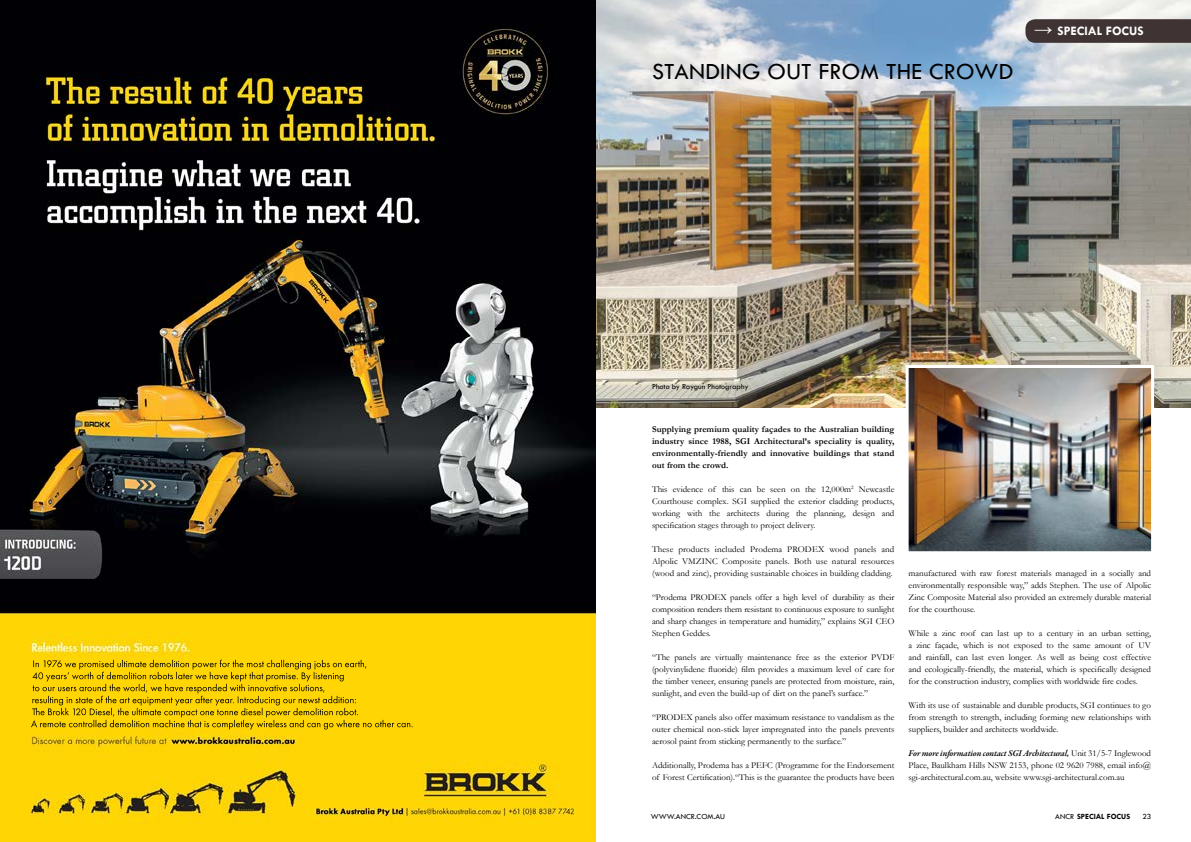
<style>
.page{position:relative;width:1191px;height:842px;background:#fff}
.page>*{position:absolute;margin:0;border:0;box-sizing:border-box;transform-origin:0 0}
.t1{font:24px "Tw Cen";letter-spacing:.01em;color:#000}
.t2{font:700 13px "Tw Cen";color:#fff}
.t3{font:9px/12px "Garamond";color:#000;text-align:justify}
.t4{font:700 9px/12px "Garamond";letter-spacing:.01em;color:#000;text-align:justify}
.t5{font:italic 600 9px "Garamond Premr Pro";letter-spacing:-.015em;color:#000}
.t6{font:8px "Tw Cen";color:#000}
.t7{font:700 8px "Tw Cen";color:#000}
.s1{font-family:"Garamond";font-weight:400;font-size:18.4px}
.s2{font-family:"Garamond";font-weight:400;font-style:normal}
.s3{font-weight:400}
</style>
<div class="page">
<img style="left:595px;top:0;width:596px;height:408px">
<img style="left:904px;top:363px;width:251px;height:189px">
<svg style="left:1025px;top:19px;width:166px;height:24px;background:#433938"></svg>
<img style="left:0;top:0;width:595px;height:838px">
<hr style="left:0;top:838px;width:595px;height:4px;background:#fed403">
<h1 class="t1" style="left:652px;top:57px;width:343px">STANDING OUT FROM THE CROWD</h1>
<h2 class="t2" style="left:1034px;top:23px;width:111px"><span class="s1">→</span> SPECIAL FOCUS</h2>
<h2 class="t2" style="left:1065px;top:23px;width:109px">SPECIAL FOCUS <span class="s1">←</span></h2>
<p class="t6" style="left:652px;top:382px;width:98px">PHOTO BY RAYGUN PHOTOGRAPHY</p>
<p class="t4" style="left:652px;top:423px;width:244px">Supplying premium quality façades to the Australian building industry since 1988, SGI Architectural’s speciality is quality, environmentally-friendly and innovative buildings that stand out from the crowd.</p>
<p class="t3" style="left:652px;top:483px;width:244px">This evidence of this can be seen on the 12,000m<sup>2</sup> Newcastle Courthouse complex. SGI supplied the exterior cladding products, working with the architects during the planning, design and specification stages through to project delivery.</p>
<p class="t3" style="left:652px;top:543px;width:244px">These products included Prodema PRODEX wood panels and Alpolic VMZINC Composite panels. Both use natural resources (wood and zinc), providing sustainable choices in building cladding.</p>
<p class="t3" style="left:652px;top:591px;width:244px">“Prodema PRODEX panels offer a high level of durability as their composition renders them resistant to continuous exposure to sunlight and sharp changes in temperature and humidity,” explains SGI CEO Stephen Geddes.</p>
<p class="t3" style="left:652px;top:651px;width:244px">“The panels are virtually maintenance free as the exterior PVDF (polyvinylidene fluoride) film provides a maximum level of care for the timber veneer, ensuring panels are protected from moisture, rain, sunlight, and even the build-up of dirt on the panel’s surface.”</p>
<p class="t3" style="left:652px;top:711px;width:244px">“PRODEX panels also offer maximum resistance to vandalism as the outer chemical non-stick layer impregnated into the panels prevents aerosol paint from sticking permanently to the surface.”</p>
<p class="t3" style="left:652px;top:759px;width:244px">Additionally, Prodema has a PEFC (Programme for the Endorsement of Forest Certification).“This is the guarantee the products have been</p>
<p class="t3" style="left:908px;top:567px;width:244px">manufactured with raw forest materials managed in a socially and environmentally responsible way,” adds Stephen. The use of Alpolic Zinc Composite Material also provided an extremely durable material for the courthouse.</p>
<p class="t3" style="left:908px;top:627px;width:244px">While a zinc roof can last up to a century in an urban setting, a zinc façade, which is not exposed to the same amount of UV and rainfall, can last even longer. As well as being cost effective and ecologically-friendly, the material, which is specifically designed for the construction industry, complies with worldwide fire codes.</p>
<p class="t3" style="left:908px;top:699px;width:244px">With its use of sustainable and durable products, SGI continues to go from strength to strength, including forming new relationships with suppliers, builder and architects worldwide.</p>
<p class="t5" style="left:908px;top:748px;width:244px">For more information contact SGI Architectural, <span class="s2">Unit 31/5-7 Inglewood</span></p>
<p class="t3" style="left:908px;top:759px;width:244px">Place, Baulkham Hills NSW 2153, phone 02 9620 7988, email info@ sgi-architectural.com.au, website www.sgi-architectural.com.au</p>
<p class="t6" style="left:651px;top:811px;width:76px">WWW.ANCR.COM.AU</p>
<p class="t7" style="left:1055px;top:811px;width:76px"><span class="s3">ANCR</span> SPECIAL FOCUS</p>
<p class="t6" style="left:1142px;top:811px;width:10px">23</p>
</div>
